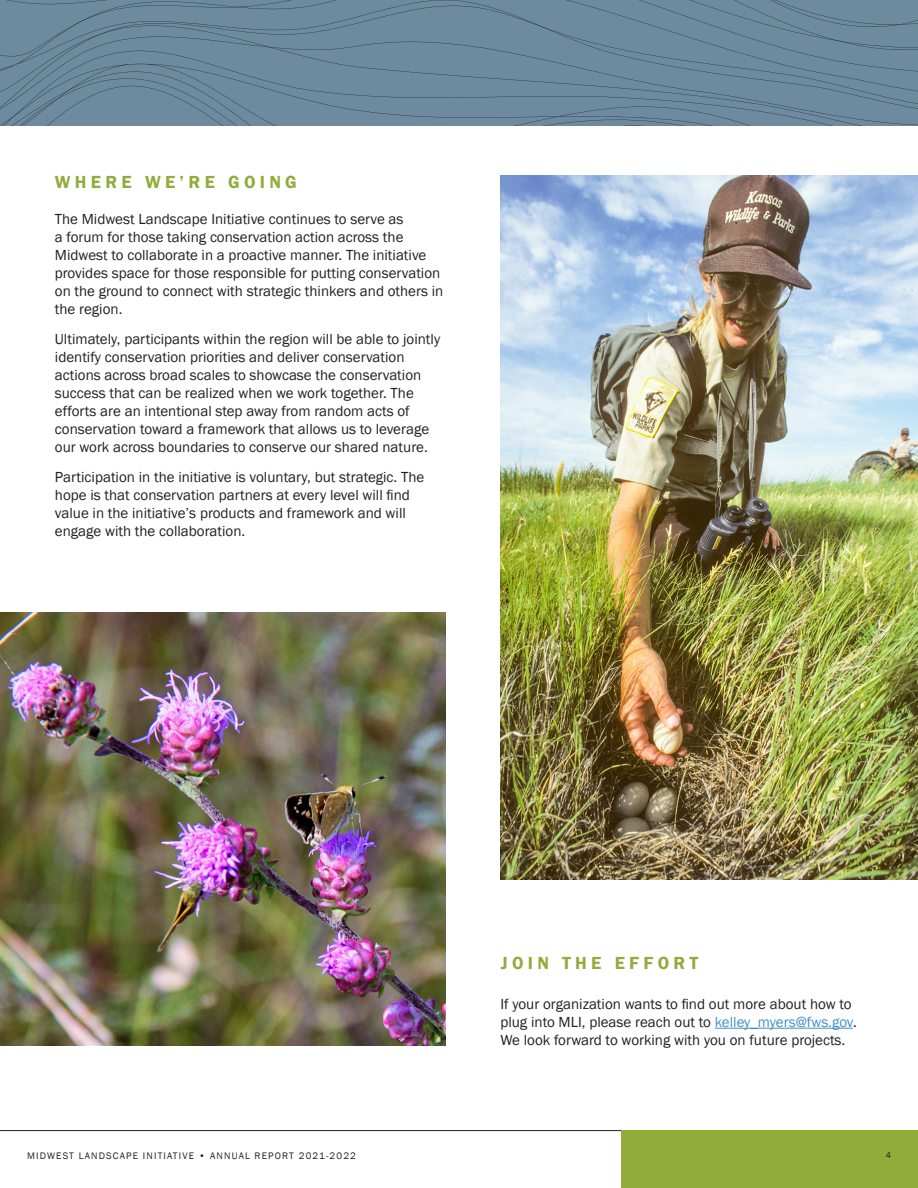
<style>
.page{position:relative;width:918px;height:1188px;background:#fff}
.page>*{position:absolute;margin:0;border:0;box-sizing:border-box;transform-origin:0 0}
.Subhead3{font:600 18px "Franklin Gothic";letter-spacing:.24em;color:#91ac3b}
.Body{font:15px/18px "Franklin Gothic";color:#231f20}
.t1{font:9.75px "Franklin Gothic";letter-spacing:.12em;color:#231f20}
.t2{font:9px "Franklin Gothic";color:#231f20}
.s1{color:#4290ca}
</style>
<div class="page">
<div style="left:621px;top:1130px;width:297px;height:58px;background:#91ac3b"></div>
<hr style="left:0;top:1130px;width:621px;height:1px;background:#231f20">
<svg style="left:0;top:0;width:918px;height:12px;background:#6a879b"></svg>
<svg style="left:0;top:12px;width:918px;height:52px;background:#6b879c"></svg>
<svg style="left:0;top:64px;width:918px;height:7px;background:#6a879b"></svg>
<svg style="left:0;top:71px;width:918px;height:9px;background:#6a879b"></svg>
<svg style="left:0;top:80px;width:918px;height:46px;background:#6a879b"></svg>
<img style="left:501px;top:176px;width:417px;height:704px">
<img style="left:0;top:612px;width:446px;height:433px">
<hr style="left:715px;top:1028px;width:138px;height:1px;background:#4290ca">
<p class="Subhead3" style="left:55px;top:171px;width:243px">WHERE WE’RE GOING</p>
<p class="Body" style="left:55px;top:210px;width:390px">The Midwest Landscape Initiative continues to serve as<br>a forum for those taking conservation action across the Midwest to collaborate in a proactive manner. The initiative provides space for those responsible for putting conservation on the ground to connect with strategic thinkers and others in the region.</p>
<p class="Body" style="left:55px;top:330px;width:387px">Ultimately, participants within the region will be able to jointly identify conservation priorities and deliver conservation actions across broad scales to showcase the conservation success that can be realized when we work together. The efforts are an intentional step away from random acts of conservation toward a framework that allows us to leverage our work across boundaries to conserve our shared nature.</p>
<p class="Body" style="left:55px;top:468px;width:371px">Participation in the initiative is voluntary, but strategic. The hope is that conservation partners at every level will find value in the initiative’s products and framework and will engage with the collaboration.</p>
<p class="Subhead3" style="left:501px;top:952px;width:199px">JOIN THE EFFORT</p>
<p class="Body" style="left:500px;top:995px;width:358px">If your organization wants to find out more about how to plug into MLI, please reach out to <span class="s1">kelley_myers@fws.gov</span>.<br>We look forward to working with you on future projects.</p>
<p class="t1" style="left:27px;top:1149px;width:331px">MIDWEST LANDSCAPE INITIATIVE • ANNUAL REPORT 2021-2022</p>
<p class="t2" style="left:886px;top:1149px;width:7px">4</p>
</div>
